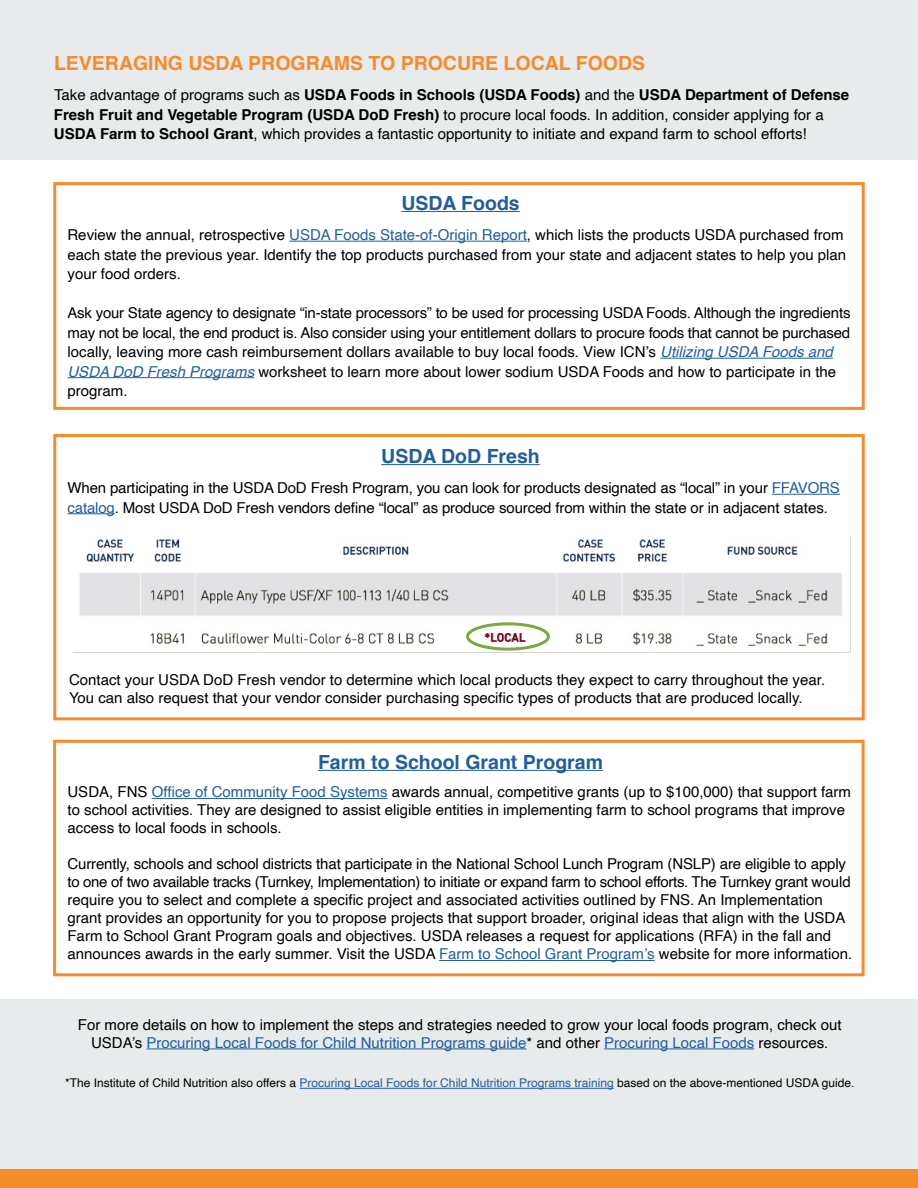
<style>
.page{position:relative;width:918px;height:1188px;background:#e8ebeb}
.page>*{position:absolute;margin:0;border:0;box-sizing:border-box;transform-origin:0 0}
.t1{font:700 19.5px "Helvetica";color:#215e9e}
.t2{font:700 19.5px "Helvetica";color:#f68b2b}
.t3{font:15px/19.5px "Helvetica";color:#000}
.t4{font:12px "Helvetica";color:#000}
.s1{font-weight:700}
.s2{color:#215e9e}
.s3{font-style:italic;color:#215e9e}
</style>
<div class="page">
<div style="left:0;top:160px;width:918px;height:839px;background:#fff"></div>
<div style="left:0;top:1169px;width:918px;height:19px;background:#f68b2b"></div>
<img style="left:79px;top:536px;width:772px;height:116px">
<hr style="left:318px;top:770px;width:285px;height:1px;background:#215e9e">
<hr style="left:152px;top:798px;width:236px;height:1px;background:#215e9e">
<hr style="left:439px;top:960px;width:216px;height:1px;background:#215e9e">
<hr style="left:401px;top:211px;width:119px;height:1px;background:#215e9e">
<hr style="left:289px;top:241px;width:238px;height:1px;background:#215e9e">
<hr style="left:660px;top:358px;width:173px;height:1px;background:#215e9e">
<hr style="left:68px;top:377px;width:186px;height:1px;background:#215e9e">
<hr style="left:381px;top:464px;width:159px;height:1px;background:#215e9e">
<hr style="left:772px;top:494px;width:68px;height:1px;background:#215e9e">
<hr style="left:68px;top:513px;width:47px;height:1px;background:#215e9e">
<hr style="left:146px;top:1049px;width:381px;height:1px;background:#215e9e">
<hr style="left:604px;top:1049px;width:150px;height:1px;background:#215e9e">
<hr style="left:300px;top:1088px;width:314px;height:1px;background:#215e9e">
<div style="left:466px;top:622px;width:84px;height:29px;border:3px solid #7ba941;border-radius:50%"></div>
<div style="left:53px;top:182px;width:812px;height:228px;border:3px solid #f68b2b"></div>
<div style="left:53px;top:434px;width:812px;height:286px;border:3px solid #f68b2b"></div>
<div style="left:53px;top:740px;width:812px;height:236px;border:3px solid #f68b2b"></div>
<h1 class="t2" style="left:54px;top:48px;width:593px">LEVERAGING USDA PROGRAMS TO PROCURE LOCAL FOODS</h1>
<p class="t3" style="left:54px;top:86px;width:797px">Take advantage of programs such as <span class="s1">USDA Foods in Schools (USDA Foods)</span> and the <span class="s1">USDA Department of Defense<br>Fresh Fruit and Vegetable Program (USDA DoD Fresh)</span> to procure local foods. In addition, consider applying for a<br><span class="s1">USDA Farm to School Grant</span>, which provides a fantastic opportunity to initiate and expand farm to school efforts!</p>
<h1 class="t1" style="left:401px;top:187px;width:120px">USDA Foods</h1>
<p class="t3" style="left:68px;top:225px;width:780px">Review the annual, retrospective <span class="s2">USDA Foods State-of-Origin Report</span>, which lists the products USDA purchased from each state the previous year. Identify the top products purchased from your state and adjacent states to help you plan your food orders.</p>
<p class="t3" style="left:68px;top:303px;width:785px">Ask your State agency to designate “in-state processors” to be used for processing USDA Foods. Although the ingredients may not be local, the end product is. Also consider using your entitlement dollars to procure foods that cannot be purchased locally, leaving more cash reimbursement dollars available to buy local foods. View ICN’s <span class="s3">Utilizing USDA Foods and USDA DoD Fresh Programs</span> worksheet to learn more about lower sodium USDA Foods and how to participate in the program.</p>
<h1 class="t1" style="left:381px;top:441px;width:160px">USDA DoD Fresh</h1>
<p class="t3" style="left:68px;top:479px;width:774px">When participating in the USDA DoD Fresh Program, you can look for products designated as “local” in your <span class="s2">FFAVORS catalog</span>. Most USDA DoD Fresh vendors define “local” as produce sourced from within the state or in adjacent states.</p>
<p class="t3" style="left:69px;top:672px;width:758px;line-height:18px">Contact your USDA DoD Fresh vendor to determine which local products they expect to carry throughout the year.<br>You can also request that your vendor consider purchasing specific types of products that are produced locally.</p>
<h1 class="t1" style="left:318px;top:746px;width:286px">Farm to School Grant Program</h1>
<p class="t3" style="left:68px;top:784px;width:785px;line-height:18px">USDA, FNS <span class="s2">Office of Community Food Systems</span> awards annual, competitive grants (up to $100,000) that support farm to school activities. They are designed to assist eligible entities in implementing farm to school programs that improve access to local foods in schools.</p>
<p class="t3" style="left:68px;top:856px;width:786px;line-height:18px">Currently, schools and school districts that participate in the National School Lunch Program (NSLP) are eligible to apply to one of two available tracks (Turnkey, Implementation) to initiate or expand farm to school efforts. The Turnkey grant would require you to select and complete a specific project and associated activities outlined by FNS. An Implementation grant provides an opportunity for you to propose projects that support broader, original ideas that align with the USDA Farm to School Grant Program goals and objectives. USDA releases a request for applications (RFA) in the fall and announces awards in the early summer. Visit the USDA <span class="s2">Farm to School Grant Program’s</span> website for more information.</p>
<p class="t3" style="left:78px;top:1016px;width:765px;line-height:18px;text-align:center">For more details on how to implement the steps and strategies needed to grow your local foods program, check out<br>USDA’s <span class="s2">Procuring Local Foods for Child Nutrition Programs guide</span>* and other <span class="s2">Procuring Local Foods</span> resources.</p>
<p class="t4" style="left:65px;top:1074px;width:791px">*The Institute of Child Nutrition also offers a <span class="s2">Procuring Local Foods for Child Nutrition Programs training</span> based on the above-mentioned USDA guide.</p>
</div>
